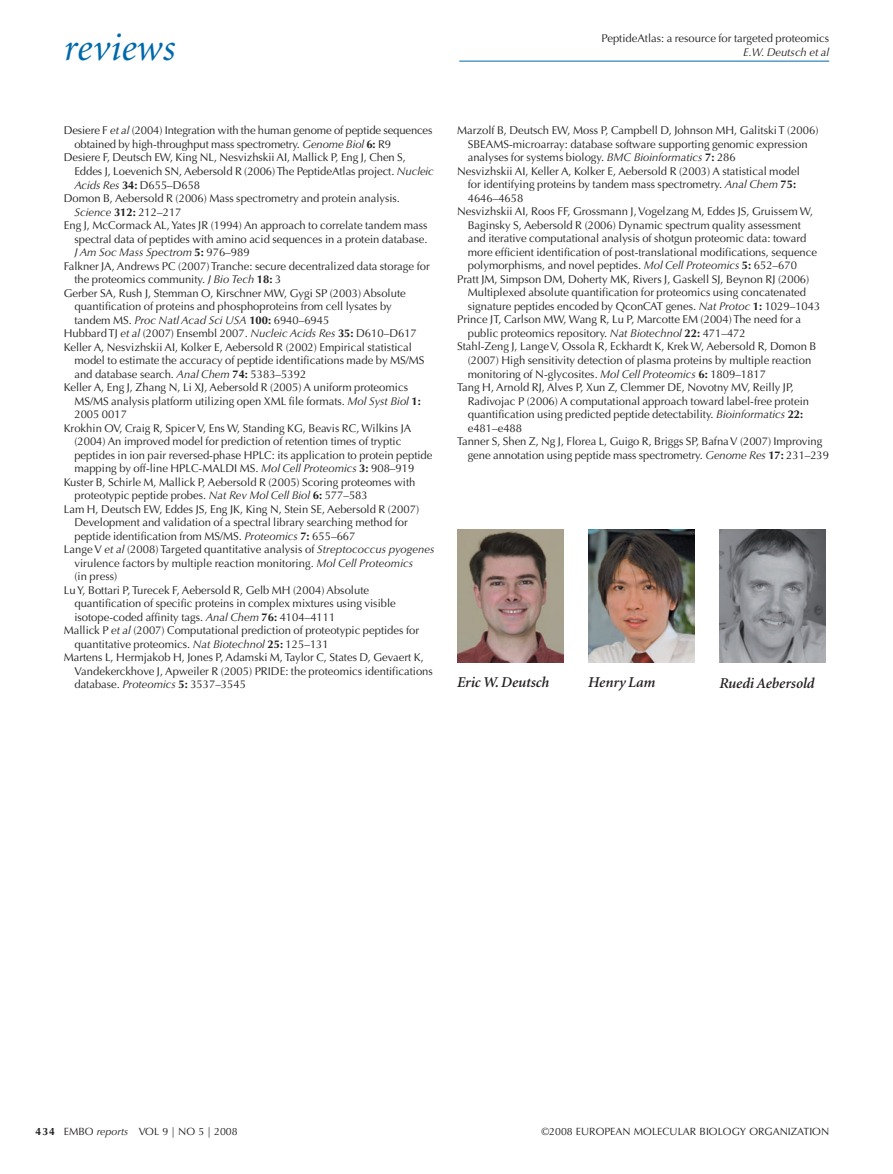
<style>
.page{position:relative;width:893px;height:1174px;background:#fff}
.page>*{position:absolute;margin:0;border:0;box-sizing:border-box;transform-origin:0 0}
.t1{font:italic 39px "Minion";letter-spacing:.01em;color:#0069ab}
.t2{font:italic 600 15px "Minion";letter-spacing:-.005em;color:#231f20}
.t3{font:11.25px "Optima";color:#231f20}
.t4{font:italic 11.25px "Optima";color:#231f20}
.t5{font:10.5px "Optima";color:#231f20}
.s1{font-style:italic}
.s2{font-weight:700}
.s3{font-weight:700;font-style:normal}
.s4{font-style:normal}
</style>
<div class="page">
<hr style="left:459px;top:61px;width:370px;height:1px;background:#0069ab">
<img style="left:457px;top:529px;width:106px;height:133px">
<img style="left:588px;top:529px;width:106px;height:133px">
<img style="left:719px;top:529px;width:106px;height:133px">
<h1 class="t1" style="left:64px;top:29px;width:113px">reviews</h1>
<p class="t3" style="left:602px;top:32px;width:229px">PeptideAtlas: a resource for targeted proteomics</p>
<p class="t4" style="left:743px;top:46px;width:88px">E.W. Deutsch et al</p>
<p class="t3" style="left:64px;top:124px;width:370px">Desiere F <span class="s1">et al</span> (2004) I ntegration with the human genome of peptide sequences</p>
<p class="t3" style="left:74px;top:138px;width:318px">obtained by high-throughput mass spectrometry. <span class="s1">Genome Biol</span> <span class="s2">6:</span> R9</p>
<p class="t3" style="left:64px;top:151px;width:344px">Desiere F, Deutsch EW, King NL, Nesvizhskii AI, Mallick P, Eng J, Chen S,</p>
<p class="t3" style="left:74px;top:165px;width:361px">Eddes J, Loevenich SN , Aebersold R (2006) The PeptideAtlas project. <span class="s1">Nucleic</span></p>
<p class="t3" style="left:74px;top:178px;width:127px"><span class="s1">Acids Res</span> <span class="s2">34:</span> D655–D658</p>
<p class="t3" style="left:64px;top:192px;width:338px">Domon B, Aebersold R (2006) Mass spectrometry and protein analysis.</p>
<p class="t4" style="left:74px;top:205px;width:109px">Science <span class="s3">312:</span> <span class="s4">212–217</span></p>
<p class="t3" style="left:64px;top:219px;width:365px">Eng J, McCormack AL, Yates JR (1994) An approach to correlate tandem mass</p>
<p class="t3" style="left:74px;top:232px;width:355px">spectral data of peptides with amino acid sequences in a protein database.</p>
<p class="t4" style="left:74px;top:246px;width:177px">J Am Soc Mass Spectrom <span class="s3">5:</span> <span class="s4">976–989</span></p>
<p class="t3" style="left:64px;top:259px;width:367px">Falkner JA, Andrews PC (2007) Tranche: secure decentralized data storage for</p>
<p class="t3" style="left:74px;top:273px;width:208px">the proteomics community. <span class="s1">J Bio Tech</span> <span class="s2">18:</span> 3</p>
<p class="t3" style="left:64px;top:286px;width:343px">Gerber SA, Rush J, Stemman O, Kirschner MW, Gygi SP (2003) Absolute</p>
<p class="t3" style="left:74px;top:300px;width:319px">quantification of proteins and phosphoproteins from cell lysates by</p>
<p class="t3" style="left:74px;top:313px;width:256px">tandem MS. <span class="s1">Proc Natl Acad Sci USA</span> <span class="s2">100:</span> 6940–6945</p>
<p class="t3" style="left:64px;top:327px;width:355px">Hubbard TJ <span class="s1">et al</span> (2007) Ensembl 2007. <span class="s1">Nucleic Acids Res</span> <span class="s2">35:</span> D610–D617</p>
<p class="t3" style="left:64px;top:340px;width:350px">Keller A, Nesvizhskii AI, Kolker E, Aebersold R (2002) Empirical statistical</p>
<p class="t3" style="left:74px;top:354px;width:352px">model to estimate the accuracy of peptide identifications made by MS/MS</p>
<p class="t3" style="left:74px;top:367px;width:233px">and database search. <span class="s1">Anal Chem</span> <span class="s2">74:</span> 5383–5392</p>
<p class="t3" style="left:64px;top:381px;width:346px">Keller A, Eng J, Zhang N, Li XJ, Aebersold R (2005) A uniform proteomics</p>
<p class="t3" style="left:74px;top:394px;width:348px">MS/MS analysis platform utilizing open XML file formats. <span class="s1">Mol Syst Biol</span> <span class="s2">1:</span></p>
<p class="t3" style="left:74px;top:408px;width:54px">2005 0017</p>
<p class="t3" style="left:64px;top:421px;width:349px">Krokhin OV, Craig R, Spicer V, Ens W, Standing KG, Beavis RC, Wilkins JA</p>
<p class="t3" style="left:74px;top:435px;width:328px">(2004) An improved model for prediction of retention times of tryptic</p>
<p class="t3" style="left:74px;top:448px;width:360px">peptides in ion pair reversed-phase HPLC: its application to protein peptide</p>
<p class="t3" style="left:74px;top:462px;width:341px">mapping by off-line HPLC-MAL DI MS. <span class="s1">Mol Cell Proteomics</span> <span class="s2">3:</span> 908–919</p>
<p class="t3" style="left:64px;top:475px;width:353px">Kuster B, Schirle M, Mallick P, Aebersold R (2005) Scoring proteomes with</p>
<p class="t3" style="left:74px;top:489px;width:295px">proteotypic peptide probes. <span class="s1">Nat Rev Mol Cell Biol</span> <span class="s2">6:</span> 577–583</p>
<p class="t3" style="left:64px;top:502px;width:357px">Lam H, Deutsch EW, Eddes JS, Eng JK, King N, Stein SE, Aebersold R (2007)</p>
<p class="t3" style="left:74px;top:516px;width:335px">Development and validation of a spectral library searching method for</p>
<p class="t3" style="left:74px;top:529px;width:282px">peptide identification from MS/MS. <span class="s1">Proteomics</span> <span class="s2">7:</span> 655–667</p>
<p class="t3" style="left:64px;top:543px;width:372px">Lange V <span class="s1">et al</span> (2008) Targeted quantitative analysis of <span class="s1">Streptococcus pyogenes</span></p>
<p class="t3" style="left:74px;top:556px;width:340px">virulence factors by multiple reaction monitoring. <span class="s1">Mol Cell Proteomics</span></p>
<p class="t3" style="left:74px;top:570px;width:45px">(in press)</p>
<p class="t3" style="left:64px;top:583px;width:307px">Lu Y, Bottari P, Turecek F, Aebersold R, Gelb MH (2004) Absolute</p>
<p class="t3" style="left:74px;top:597px;width:323px">quantification of specific proteins in complex mixtures using visible</p>
<p class="t3" style="left:74px;top:610px;width:262px">isotope-coded affinity tags. <span class="s1">Anal Chem</span> <span class="s2">76:</span> 4104–4111</p>
<p class="t3" style="left:64px;top:624px;width:357px">Mallick P <span class="s1">et al</span> (2007) Computational prediction of proteotypic peptides for</p>
<p class="t3" style="left:74px;top:637px;width:256px">quantitative proteomics. <span class="s1">Nat Biotechnol</span> <span class="s2">25:</span> 125–131</p>
<p class="t3" style="left:64px;top:651px;width:362px">Martens L, Hermjakob H, Jones P, Adamski M, Taylor C, States D, Gevaert K,</p>
<p class="t3" style="left:74px;top:664px;width:360px">Vandekerckhove J, Apweiler R (2005) PRI DE: the proteomics identifications</p>
<p class="t3" style="left:74px;top:678px;width:173px">database. <span class="s1">Proteomics</span> <span class="s2">5:</span> 3537–3545</p>
<p class="t3" style="left:457px;top:124px;width:363px">Marzolf B, Deutsch EW, Moss P, Campbell D, Johnson MH, Galitski T (2006)</p>
<p class="t3" style="left:468px;top:138px;width:342px">SBEAMS-microarray: database software supporting genomic expression</p>
<p class="t3" style="left:468px;top:151px;width:270px">analyses for systems biology. <span class="s1">BMC Bioinformatics</span> <span class="s2">7:</span> 286</p>
<p class="t3" style="left:457px;top:165px;width:344px">Nesvizhskii AI, Keller A, Kolker E, Aebersold R (2003) A statistical model</p>
<p class="t3" style="left:468px;top:178px;width:330px">for identifying proteins by tandem mass spectrometry. <span class="s1">Anal Chem</span> <span class="s2">75:</span></p>
<p class="t3" style="left:468px;top:192px;width:57px">4646–4658</p>
<p class="t3" style="left:457px;top:205px;width:357px">Nesvizhskii AI, Roos FF, Grossmann J, Vogelzang M, Eddes JS, Gruissem W,</p>
<p class="t3" style="left:468px;top:219px;width:335px">Baginsky S, Aebersold R (2006) Dynamic spectrum quality assessment</p>
<p class="t3" style="left:468px;top:232px;width:340px">and iterative computational analysis of shotgun proteomic data: toward</p>
<p class="t3" style="left:468px;top:246px;width:351px">more efficient identification of post-translational modifications, sequence</p>
<p class="t3" style="left:468px;top:259px;width:331px">polymorphisms, and novel peptides. <span class="s1">Mol Cell Proteomics</span> <span class="s2">5:</span> 652–670</p>
<p class="t3" style="left:457px;top:273px;width:354px">Pratt JM, Simpson DM, Doherty MK, Rivers J, Gaskell SJ, Beynon RJ (2006)</p>
<p class="t3" style="left:468px;top:286px;width:340px">Multiplexed absolute quantification for proteomics using concatenated</p>
<p class="t3" style="left:468px;top:300px;width:183px">signature peptides encoded by QconCAT</p>
<p class="t3" style="left:666px;top:300px;width:156px">genes. <span class="s1">Nat Protoc</span> <span class="s2">1:</span> 1029–1043</p>
<p class="t3" style="left:457px;top:313px;width:346px">Prince JT, Carlson MW, Wang R, Lu P, Marcotte EM (2004) The need for a</p>
<p class="t3" style="left:468px;top:327px;width:280px">public proteomics repository. <span class="s1">Nat Biotechnol</span> <span class="s2">22:</span> 471–472</p>
<p class="t3" style="left:457px;top:340px;width:361px">Stahl-Zeng J, Lange V, Ossola R, Eckhardt K, Krek W, Aebersold R, Domon B</p>
<p class="t3" style="left:468px;top:354px;width:345px">(2007) High sensitivity detection of plasma proteins by multiple reaction</p>
<p class="t3" style="left:468px;top:367px;width:300px">monitoring of N -glycosites. <span class="s1">Mol Cell Proteomics</span> <span class="s2">6:</span> 1809–1817</p>
<p class="t3" style="left:457px;top:381px;width:338px">Tang H, Arnold RJ, Alves P, Xun Z, Clemmer DE, Novotny MV, Reilly JP,</p>
<p class="t3" style="left:468px;top:394px;width:343px">Radivojac P (2006) A computational approach toward label-free protein</p>
<p class="t3" style="left:468px;top:408px;width:337px">quantification using predicted peptide detectability. <span class="s1">Bioinformatics</span> <span class="s2">22:</span></p>
<p class="t3" style="left:468px;top:421px;width:56px">e481–e488</p>
<p class="t3" style="left:457px;top:435px;width:367px">Tanner S, Shen Z, Ng J, Florea L, Guigo R, Briggs SP, Bafna V (2007) I mproving</p>
<p class="t3" style="left:468px;top:448px;width:363px">gene annotation using peptide mass spectrometry. <span class="s1">Genome Res</span> <span class="s2">17:</span> 231–239</p>
<h2 class="t2" style="left:457px;top:675px;width:94px">Eric W. Deutsch</h2>
<h2 class="t2" style="left:588px;top:675px;width:69px">Henry Lam</h2>
<h2 class="t2" style="left:719px;top:676px;width:97px">Ruedi Aebersold</h2>
<p class="t5" style="left:36px;top:1125px;width:203px"><span class="s2">434</span> EMBO <span class="s1">reports</span> VOL 9 | NO 5 | 2008</p>
<p class="t5" style="left:541px;top:1125px;width:289px">©2008 European Molecular Biology Organization</p>
</div>
